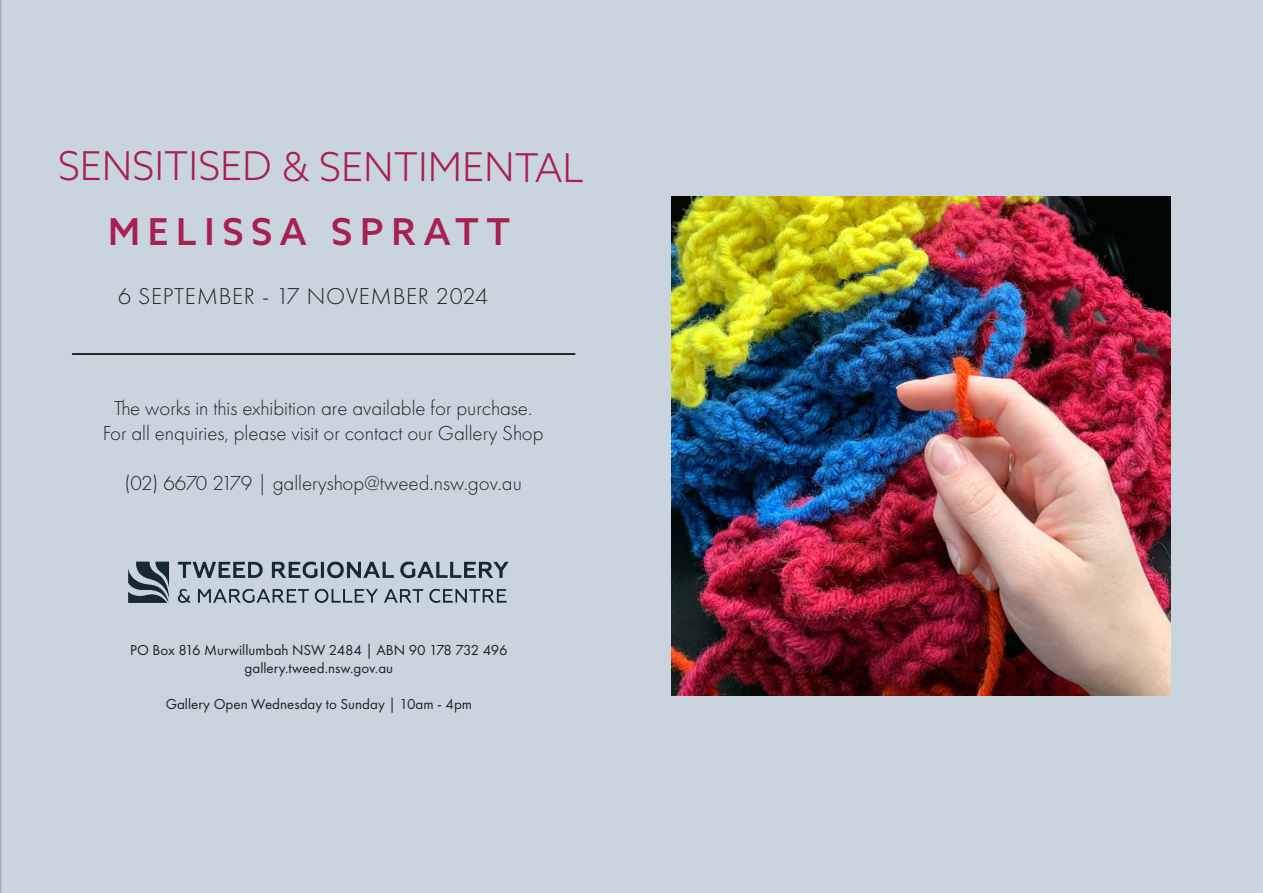
<style>
.page{position:relative;width:1263px;height:893px;background:#c9d4df}
.page>*{position:absolute;margin:0;border:0;box-sizing:border-box;transform-origin:0 0}
.t1{font:300 39.9px "Azo Sans";letter-spacing:-.005em;color:#a62051}
.t2{font:500 37.05px "Azo Sans";letter-spacing:.21em;color:#a62051}
.t3{font:300 23.85px "Futura PT";letter-spacing:.03em;color:#231f20}
.t4{font:300 21px "Futura PT";color:#231f20}
.t5{font:15px "Futura PT";color:#231f20}
</style>
<div class="page">
<img style="left:105px;top:537px;width:428px;height:86px">
<div style="left:72px;top:354px;width:503px;height:1px;border:1px solid #222"></div>
<img style="left:672px;top:196px;width:499px;height:499px">
<p class="t1" style="left:58px;top:140px;width:528px">SENSITISED &amp; SENTIMENTAL</p>
<p class="t2" style="left:108px;top:208px;width:404px">MELISSA SPRATT</p>
<p class="t3" style="left:118px;top:283px;width:371px">6 SEPTEMBER - 17 NOVEMBER 2024</p>
<p class="t4" style="left:114px;top:396px;width:420px">The works in this exhibition are available for purchase.</p>
<p class="t4" style="left:103px;top:421px;width:442px">For all enquiries, please visit or contact our Gallery Shop</p>
<p class="t4" style="left:124px;top:471px;width:399px">(02) 6670 2179 | galleryshop@tweed.nsw.gov.au</p>
<p class="t5" style="left:130px;top:641px;width:379px">PO Box 816 Murwillumbah NSW 2484 | ABN 90 178 732 496</p>
<p class="t5" style="left:245px;top:659px;width:150px">gallery.tweed.nsw.gov.au</p>
<p class="t5" style="left:166px;top:695px;width:308px">Gallery Open Wednesday to Sunday | 10am - 4pm</p>
</div>
